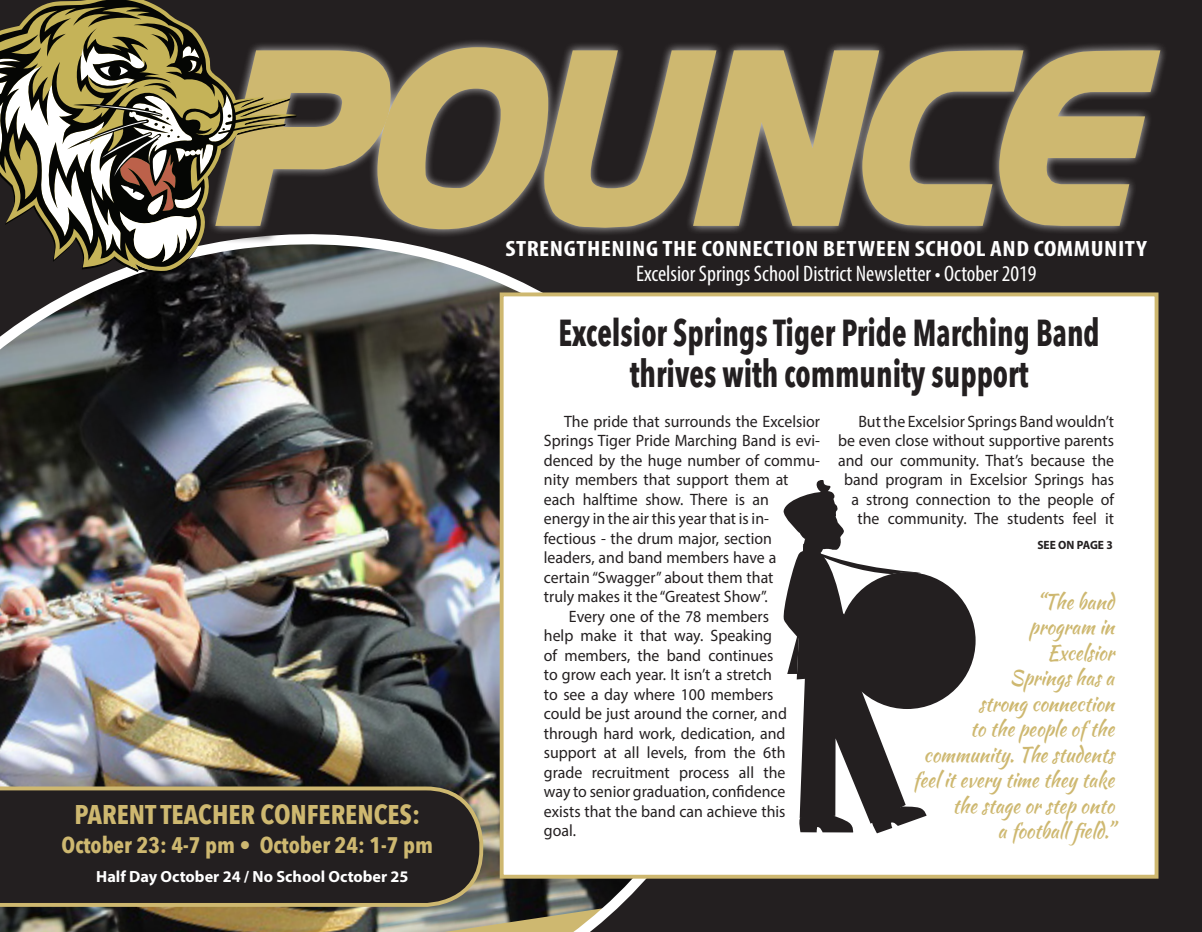
<style>
.page{position:relative;width:1202px;height:932px;background:#231f20}
.page>*{position:absolute;margin:0;border:0;box-sizing:border-box;transform-origin:0 0}
.t1{font:italic 700 225.15px "Newtown";color:#ceb870;scale:.93 1}
.t2{font:700 37.5px "Avenir Next Condensed";color:#231f20;scale:.82 1}
.t3{font:700 27px "Avenir Next Condensed";color:#ceb870}
.t4{font:condensed 22.5px "Myriad Pro";color:#fff}
.t5{font:700 22.5px "Avenir Next Condensed";color:#ceb870}
.t6{font:700 condensed 22.2px "Myriad Pro";letter-spacing:.02em;color:#fff;scale:1.16 1}
.t7{font:21px/25.5px "Kaushan Script";color:#ceb870;text-align:center;scale:.91 1}
.t8{font:16.5px/19.5px "Myriad Pro";color:#231f20;scale:.96 1}
.t9{font:700 16.2px "Myriad Pro";color:#fff}
.t10{font:700 12px "Myriad Pro";color:#231f20;scale:.96 1}
</style>
<div class="page">
<img style="left:0;top:247px;width:771px;height:685px">
<div style="left:207px;top:38px;width:961px;height:201px;background:#fff;opacity:.75"></div>
<svg style="left:0;top:38px;width:297px;height:233px"></svg>
<svg style="left:0;top:0;width:281px;height:267px"></svg>
<svg style="left:0;top:43px;width:233px;height:219px"></svg>
<svg style="left:0;top:786px;width:483px;height:120px"></svg>
<div style="left:499px;top:292px;width:659px;height:586px;background:#fff;border:4px solid #ceb870"></div>
<div style="left:838px;top:572px;width:137px;height:137px;background:#231f20;border-radius:50%"></div>
<svg style="left:783px;top:480px;width:143px;height:353px"></svg>
<p class="t1" style="left:227px;top:-5px;width:989px">POUNCE</p>
<p class="t6" style="left:505px;top:234px;width:554px">STRENGTHENING THE CONNECTION BETWEEN SCHOOL AND COMMUNITY</p>
<p class="t4" style="left:636px;top:260px;width:402px">Excelsior Springs School District Newsletter • October 2019</p>
<p class="t3" style="left:74px;top:798px;width:347px">PARENT TEACHER CONFERENCES:</p>
<p class="t5" style="left:62px;top:830px;width:373px">October 23: 4-7 pm • October 24: 1-7 pm</p>
<p class="t9" style="left:96px;top:865px;width:314px">Half Day October 24 / No School October 25</p>
<p class="t2" style="left:558px;top:310px;width:662px">Excelsior Springs Tiger Pride Marching Band</p>
<p class="t2" style="left:630px;top:351px;width:487px">thrives with community support</p>
<p class="t8" style="left:544px;top:411px;width:289px;text-indent:20px">The pride that surrounds the Excelsior Springs Tiger Pride Marching Band is evi&shy;denced by the huge number of commu&shy;nity members that support them at each halftime show. There is an<br>energy in the air this year that is in&shy;fectious - the drum major, section leaders, and band members have a certain “Swagger” about them that<br>truly makes it the “Greatest Show”.</p>
<p class="t8" style="left:544px;top:606px;width:255px;text-indent:25px">Every one of the 78 members help make it that way. Speaking of members, the band continues to grow each year. It isn’t a stretch to see a day where 100 members could be just around the corner, and through hard work, dedication, and support at all levels, from the 6th grade recruitment process all the way to senior graduation, confidence exists that the band can achieve this goal.</p>
<p class="t8" style="left:838px;top:411px;width:289px;text-align:right">But the Excelsior Springs Band wouldn’t be even close without supportive parents and our community. That’s because the band program in Excelsior Springs has a strong connection to the people of the community. The students feel it</p>
<p class="t10" style="left:1037px;top:537px;width:80px">SEE ON PAGE 3</p>
<p class="t7" style="left:1029px;top:588px;width:95px">“The band program in</p>
<p class="t7" style="left:913px;top:639px;width:223px;text-align:right">Excelsior<br>Springs has a<br>strong connection<br>to the people of the community. The students feel it every time they take the stage or step onto<br>a football field.”</p>
</div>
